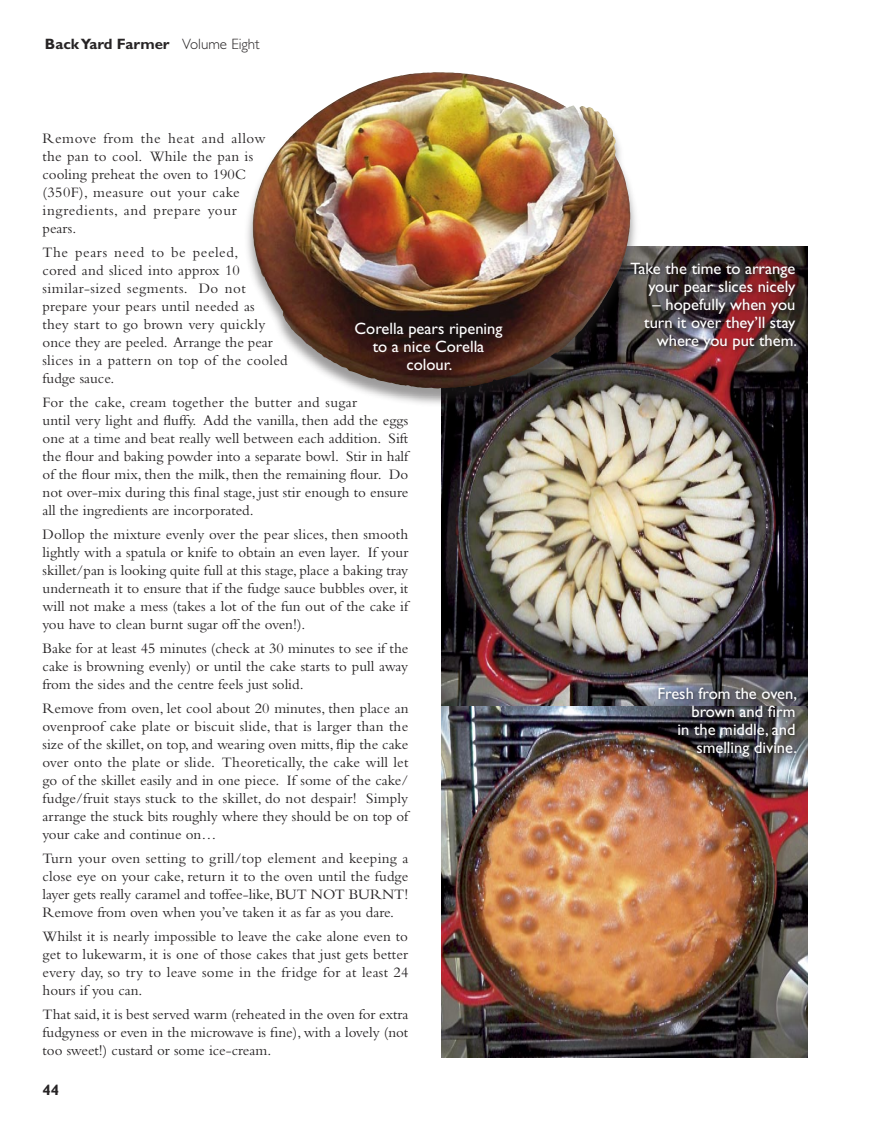
<style>
.page{position:relative;width:872px;height:1127px;background:#fff}
.page>*{position:absolute;margin:0;border:0;box-sizing:border-box;transform-origin:0 0}
.t1{font:16.5px/18px "Gill Sans";color:#fff;text-align:right}
.t2{font:15px/18px "Bembo";color:#272425;text-align:justify}
.t3{font:700 15px "Gill Sans";color:#272425}
.s1{font-weight:300}
</style>
<div class="page">
<img style="left:441px;top:247px;width:366px;height:459px">
<img style="left:441px;top:706px;width:366px;height:352px">
<div style="left:243px;top:73px;width:397px;height:336px;background:#272425;opacity:.46"></div>
<img style="left:347px;top:106px;width:283px;height:283px">
<div style="left:628px;top:260px;width:173px;height:95px;background:#272425;opacity:.75"></div>
<div style="left:655px;top:685px;width:146px;height:77px;background:#272425;opacity:.75"></div>
<p class="t3" style="left:45px;top:35px;width:216px">Back Yard Farmer <span class="s1">Volume Eight</span></p>
<p class="t2" style="left:43px;top:129px;width:224px;text-align:left">Remove from the heat and allow the pan to cool. While the pan is cooling preheat the oven to 190C (350F), measure out your cake ingredients, and prepare your pears.</p>
<p class="t2" style="left:43px;top:243px;width:247px;text-align:left">The pears need to be peeled,<br>cored and sliced into approx 10 similar-sized segments. Do not prepare your pears until needed as<br>they start to go brown very quickly once they are peeled. Arrange the pear slices in a pattern on top of the cooled fudge sauce.</p>
<p class="t2" style="left:43px;top:393px;width:367px;text-align:left">For the cake, cream together the butter and sugar<br>until very light and fluffy. Add the vanilla, then add the eggs one at a time and beat really well between each addition. Sift the flour and baking powder into a separate bowl. Stir in half of the flour mix, then the milk, then the remaining flour. Do not over-mix during this final stage, just stir enough to ensure all the ingredients are incorporated.</p>
<p class="t2" style="left:43px;top:525px;width:367px">Dollop the mixture evenly over the pear slices, then smooth lightly with a spatula or knife to obtain an even layer. If your skillet/pan is looking quite full at this stage, place a baking tray underneath it to ensure that if the fudge sauce bubbles over, it will not make a mess (takes a lot of the fun out of the cake if you have to clean burnt sugar off the oven!).</p>
<p class="t2" style="left:43px;top:639px;width:367px">Bake for at least 45 minutes (check at 30 minutes to see if the cake is browning evenly) or until the cake starts to pull away from the sides and the centre feels just solid.</p>
<p class="t2" style="left:43px;top:699px;width:367px">Remove from oven, let cool about 20 minutes, then place an ovenproof cake plate or biscuit slide, that is larger than the size of the skillet, on top, and wearing oven mitts, flip the cake over onto the plate or slide. Theoretically, the cake will let go of the skillet easily and in one piece. If some of the cake/ fudge/fruit stays stuck to the skillet, do not despair! Simply arrange the stuck bits roughly where they should be on top of your cake and continue on…</p>
<p class="t2" style="left:43px;top:849px;width:367px">Turn your oven setting to grill/top element and keeping a close eye on your cake, return it to the oven until the fudge layer gets really caramel and toffee-like, BUT NOT BURNT!<br>Remove from oven when you’ve taken it as far as you dare.</p>
<p class="t2" style="left:43px;top:927px;width:367px">Whilst it is nearly impossible to leave the cake alone even to get to lukewarm, it is one of those cakes that just gets better every day, so try to leave some in the fridge for at least 24 hours if you can.</p>
<p class="t2" style="left:43px;top:1005px;width:367px">That said, it is best served warm (reheated in the oven for extra fudgyness or even in the microwave is fine), with a lovely (not too sweet!) custard or some ice-cream.</p>
<p class="t1" style="left:354px;top:320px;width:149px;text-align:center">Corella pears ripening to a nice Corella colour.</p>
<p class="t3" style="left:43px;top:1081px;width:18px">44</p>
<p class="t1" style="left:630px;top:259px;width:166px">Take the time to arrange your pear slices nicely</p>
<p class="t1" style="left:644px;top:295px;width:154px">– hopefully when you turn it over they’ll stay where you put them.</p>
<p class="t1" style="left:657px;top:684px;width:141px">Fresh from the oven, brown and firm<br>in the middle, and smelling divine.</p>
</div>
